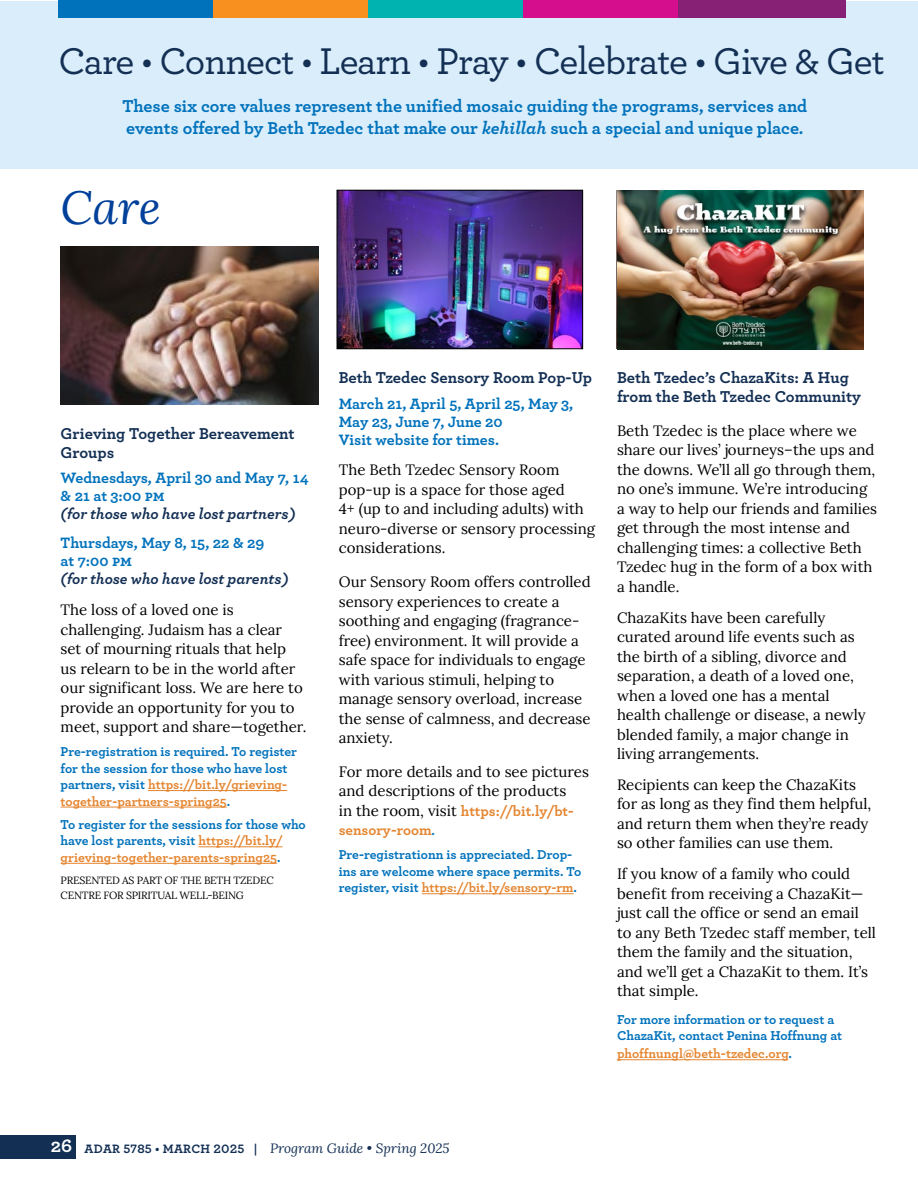
<style>
.page{position:relative;width:918px;height:1188px;background:#fff}
.page>*{position:absolute;margin:0;border:0;box-sizing:border-box;transform-origin:0 0}
.t1{font:italic 46.5px "Lora";color:#00409a}
.t2{font:500 39px "Archer";letter-spacing:-.025em;color:#132f54}
.t3{font:700 18px/21.6px "Archer";color:#0072bc}
.t4{font:700 16.5px/18.9px "Archer";color:#132f54}
.t5{font:700 15.75px/18px "Archer";color:#0072bc}
.t6{font:italic 700 15.75px "Archer";color:#132f54}
.t7{font:15px/19.5px "Lora";color:#000}
.t8{font:700 15px/19.5px "Archer";color:#e5852f}
.t9{font:700 13.5px/16.5px "Archer";color:#0072bc}
.t10{font:italic 13.5px "Lora";color:#132f54}
.t11{font:700 13.5px "Archer";color:#e5852f}
.t12{font:10.5px/15px "Lora";letter-spacing:-.02em;color:#000}
.s1{font-style:italic}
.s2{color:#e5852f}
.s3{font-family:"Lora";font-weight:400;color:#000}
.s4{font-size:13.5px;color:#0072bc}
.s5{color:#0072bc}
.s6{font-family:"Archer";font-weight:700;font-style:normal;font-size:19.5px;color:#fff}
.s7{font-family:"Archer";font-weight:700;font-style:normal;font-size:12.75px}
</style>
<div class="page">
<div style="left:0;top:1136px;width:76px;height:23px;background:#132f54"></div>
<hr style="left:148px;top:790px;width:139px;height:1px;background:#e5852f">
<hr style="left:61px;top:807px;width:166px;height:1px;background:#e5852f">
<hr style="left:199px;top:846px;width:84px;height:1px;background:#e5852f">
<hr style="left:61px;top:863px;width:216px;height:1px;background:#e5852f">
<hr style="left:422px;top:893px;width:152px;height:1px;background:#e5852f">
<hr style="left:617px;top:1059px;width:171px;height:1px;background:#e5852f">
<div style="left:0;top:1px;width:918px;height:168px;background:#d9edfa"></div>
<div style="left:59px;top:0;width:167px;height:18px;background:#0072bc"></div>
<div style="left:214px;top:0;width:167px;height:18px;background:#f7901e"></div>
<div style="left:368px;top:0;width:168px;height:18px;background:#00b3b0"></div>
<div style="left:523px;top:0;width:168px;height:18px;background:#d40e8c"></div>
<div style="left:678px;top:0;width:168px;height:18px;background:#872175"></div>
<img style="left:339px;top:192px;width:242px;height:155px">
<div style="left:337px;top:190px;width:246px;height:159px;border:1px solid #000"></div>
<img style="left:617px;top:190px;width:246px;height:159px">
<img style="left:60px;top:246px;width:258px;height:159px">
<h2 class="t2" style="left:59px;top:33px;width:828px">Care • Connect • Learn • Pray • Celebrate • Give &amp; Get</h2>
<p class="t3" style="left:122px;top:94px;width:686px">These six core values represent the unified mosaic guiding the programs, services and events offered by Beth Tzedec that make our <span class="s1">kehillah</span> such a special and unique place.</p>
<h1 class="t1" style="left:61px;top:176px;width:102px">Care</h1>
<p class="t4" style="left:61px;top:423px;width:236px">Grieving Together Bereavement<br>Groups</p>
<p class="t5" style="left:61px;top:468px;width:249px">Wednesdays, April 30 and May 7, 14 &amp; 21 at 3:00 pm</p>
<p class="t6" style="left:61px;top:501px;width:236px">(for those who have lost partners)</p>
<p class="t5" style="left:61px;top:533px;width:205px">Thursdays, May 8, 15, 22 &amp; 29 at 7:00 pm</p>
<p class="t6" style="left:61px;top:567px;width:229px">(for those who have lost parents)</p>
<p class="t7" style="left:61px;top:599px;width:247px">The loss of a loved one is challenging. Judaism has a clear set of mourning rituals that help<br>us relearn to be in the world after our significant loss. We are here to provide an opportunity for you to meet, support and share—together.</p>
<p class="t9" style="left:61px;top:743px;width:238px">Pre-registration is required. To register for the session for those who have lost partners, visit <span class="s2">https://bit.ly/grieving&shy;together-partners-spring25</span>.</p>
<p class="t9" style="left:61px;top:815px;width:247px">To register for the sessions for those who have lost parents, visit <span class="s2">https://bit.ly/ grieving-together-parents-spring25</span>.</p>
<p class="t12" style="left:61px;top:872px;width:215px">PRESENTED AS PART OF THE BETH TZEDEC<br>CENTRE FOR SPIRITUAL WELL-BEING</p>
<p class="t4" style="left:339px;top:367px;width:255px">Beth Tzedec Sensory Room Pop-Up</p>
<p class="t5" style="left:339px;top:393px;width:236px">March 21, April 5, April 25, May 3,<br>May 23, June 7, June 20<br>Visit website for times.</p>
<p class="t7" style="left:339px;top:459px;width:258px">The Beth Tzedec Sensory Room pop-up is a space for those aged<br>4+ (up to and including adults) with neuro-diverse or sensory processing considerations.</p>
<p class="t7" style="left:339px;top:571px;width:253px">Our Sensory Room offers controlled sensory experiences to create a soothing and engaging (fragrance&shy;free) environment. It will provide a safe space for individuals to engage with various stimuli, helping to manage sensory overload, increase the sense of calmness, and decrease anxiety.</p>
<p class="t7" style="left:339px;top:761px;width:252px">For more details and to see pictures and descriptions of the products</p>
<p class="t8" style="left:339px;top:800px;width:236px"><span class="s3">in the room, visit</span> https://bit.ly/bt&shy;sensory-room<span class="s4">.</span></p>
<p class="t9" style="left:339px;top:846px;width:244px">Pre-registrationn is appreciated. Drop&shy;ins are welcome where space permits. To register, visit <span class="s2">https://bit.ly/sensory-rm</span>.</p>
<p class="t4" style="left:617px;top:367px;width:245px">Beth Tzedec’s ChazaKits: A Hug from the Beth Tzedec Community</p>
<p class="t7" style="left:617px;top:420px;width:262px">Beth Tzedec is the place where we share our lives’ journeys–the ups and the downs. We’ll all go through them, no one’s immune. We’re introducing a way to help our friends and families get through the most intense and challenging times: a collective Beth<br>Tzedec hug in the form of a box with a handle.</p>
<p class="t7" style="left:617px;top:606px;width:250px">ChazaKits have been carefully curated around life events such as the birth of a sibling, divorce and separation, a death of a loved one, when a loved one has a mental health challenge or disease, a newly blended family, a major change in living arrangements.</p>
<p class="t7" style="left:617px;top:774px;width:256px">Recipients can keep the ChazaKits for as long as they find them helpful, and return them when they’re ready so other families can use them.</p>
<p class="t7" style="left:617px;top:863px;width:261px">If you know of a family who could benefit from receiving a ChazaKit— just call the office or send an email to any Beth Tzedec staff member, tell them the family and the situation, and we’ll get a ChazaKit to them. It’s that simple.</p>
<p class="t9" style="left:617px;top:1010px;width:227px">For more information or to request a<br>ChazaKit, contact Penina Hoffnung at</p>
<p class="t11" style="left:617px;top:1043px;width:176px">phoffnungl@beth-tzedec.org<span class="s5">.</span></p>
<p class="t10" style="left:51px;top:1139px;width:400px"><span class="s6">26</span> <span class="s7">ADAR 5785 • MARCH 2025 |</span> Program Guide • Spring 2025</p>
</div>
